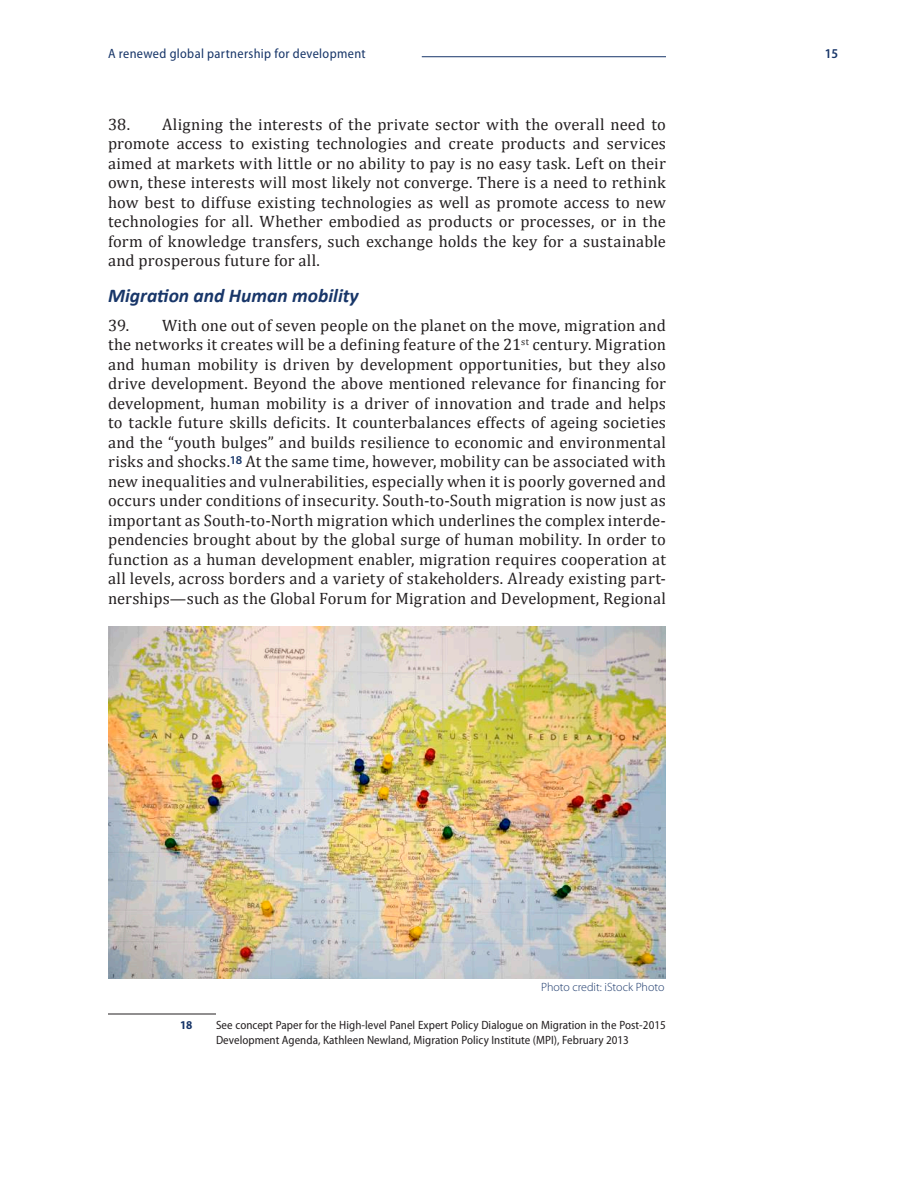
<style>
.page{position:relative;width:918px;height:1188px;background:#fff}
.page>*{position:absolute;margin:0;border:0;box-sizing:border-box;transform-origin:0 0}
.t1{font:italic 700 19.5px "Calibri";color:#183669}
.t2{font:16.5px/19.5px "Cambria";letter-spacing:.01em;color:#231f20;text-align:justify}
.t3{font:semi-condensed 13.5px "Myriad Pro";letter-spacing:.025em;color:#183669}
.t4{font:600 semi-condensed 13.5px "Myriad Pro";color:#183669}
.t5{font:semi-condensed 12px/15px "Myriad Pro";letter-spacing:.005em;color:#231f20}
.t6{font:300 12px "Myriad Pro";color:#183669}
.t7{font:700 semi-condensed 12px "Myriad Pro";color:#183669}
</style>
<div class="page">
<hr style="left:422px;top:56px;width:244px;height:1px;background:#183669">
<hr style="left:108px;top:1014px;width:108px;height:1px;background:#231f20">
<img style="left:108px;top:626px;width:558px;height:353px">
<p class="t3" style="left:108px;top:46px;width:259px">A renewed global partnership for development</p>
<p class="t4" style="left:825px;top:46px;width:15px">15</p>
<p class="t2" style="left:108px;top:114px;width:560px">38. Aligning the interests of the private sector with the overall need to promote access to existing technologies and create products and services aimed at markets with little or no ability to pay is no easy task. Left on their own, these interests will most likely not converge. There is a need to rethink how best to diffuse existing technologies as well as promote access to new technologies for all. Whether embodied as products or processes, or in the form of knowledge transfers, such exchange holds the key for a sustainable and prosperous future for all.</p>
<p class="t1" style="left:108px;top:284px;width:252px">Migration and Human mobility</p>
<p class="t2" style="left:108px;top:315px;width:560px">39. With one out of seven people on the planet on the move, migration and the networks it creates will be a defining feature of the 21<sup>st</sup> century. Migration and human mobility is driven by development opportunities, but they also drive development. Beyond the above mentioned relevance for financing for development, human mobility is a driver of innovation and trade and helps to tackle future skills deficits. It counterbalances effects of ageing societies and the “youth bulges” and builds resilience to economic and environmental risks and shocks.<sup>18</sup> At the same time, however, mobility can be associated with new inequalities and vulnerabilities, especially when it is poorly governed and occurs under conditions of insecurity. South-to-South migration is now just as important as South-to-North migration which underlines the complex interde&shy;pendencies brought about by the global surge of human mobility. In order to function as a human development enabler, migration requires cooperation at all levels, across borders and a variety of stakeholders. Already existing part&shy;nerships—such as the Global Forum for Migration and Development, Regional</p>
<p class="t6" style="left:541px;top:980px;width:125px">Photo credit: iStock Photo</p>
<p class="t7" style="left:180px;top:1018px;width:14px">18</p>
<p class="t5" style="left:216px;top:1018px;width:451px">See concept Paper for the High-level Panel Expert Policy Dialogue on Migration in the Post-2015<br>Development Agenda, Kathleen Newland, Migration Policy Institute (MPI), February 2013</p>
</div>
